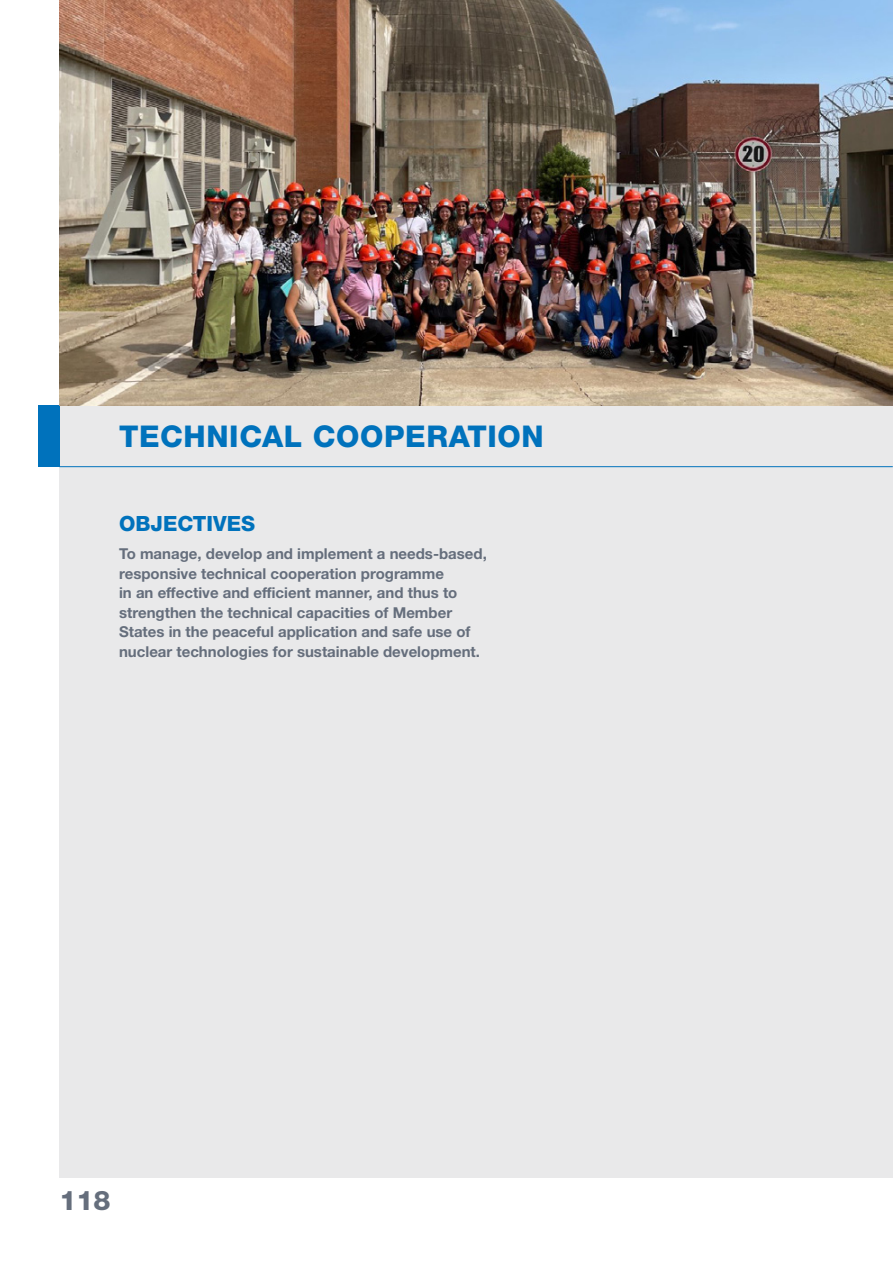
<style>
.page{position:relative;width:893px;height:1263px;background:#fff}
.page>*{position:absolute;margin:0;border:0;box-sizing:border-box;transform-origin:0 0}
.t1{font:800 30px "Helvetica Neue LTW1 G";letter-spacing:.02em;color:#0072bc}
.t2{font:800 27px "Helvetica Neue LTW1 G";color:#656e7c}
.t3{font:800 21px "Helvetica Neue LTW1 G";color:#0072bc}
.t4{font:700 15px/19.5px "Helvetica Neue LTW1 G";color:#656e7c}
</style>
<div class="page">
<div style="left:60px;top:405px;width:833px;height:773px;background:#e9e9ea"></div>
<div style="left:38px;top:405px;width:22px;height:62px;background:#0072bc"></div>
<hr style="left:59px;top:405px;width:834px;height:1px;background:#0072bc">
<hr style="left:59px;top:466px;width:834px;height:1px;background:#0072bc">
<img style="left:60px;top:0;width:833px;height:405px">
<h1 class="t1" style="left:119px;top:419px;width:426px">TECHNICAL COOPERATION</h1>
<h3 class="t3" style="left:119px;top:511px;width:137px">OBJECTIVES</h3>
<p class="t4" style="left:119px;top:544px;width:369px">To manage, develop and implement a needs-based, responsive technical cooperation programme<br>in an effective and efficient manner, and thus to strengthen the technical capacities of Member States in the peaceful application and safe use of nuclear technologies for sustainable development.</p>
<h2 class="t2" style="left:60px;top:1184px;width:53px">118</h2>
</div>
